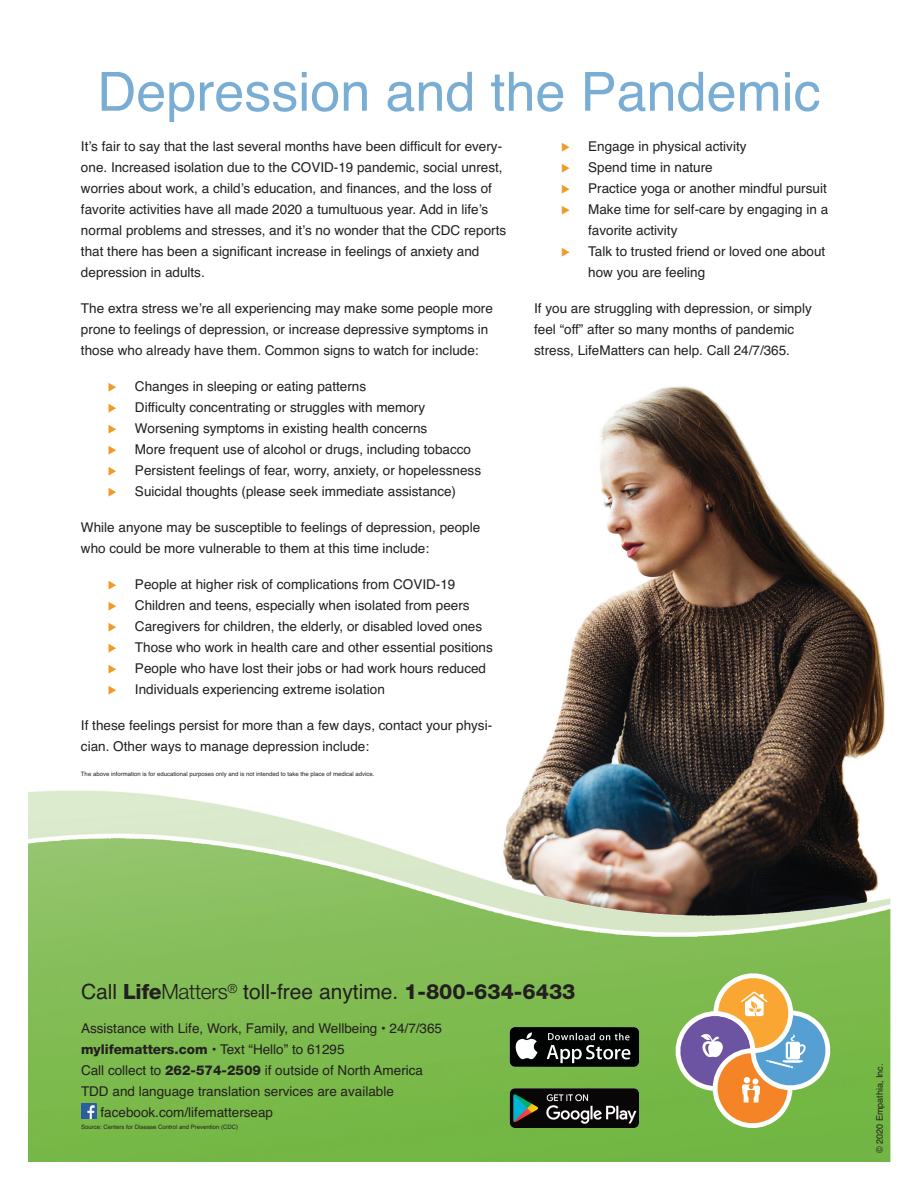
<style>
.page{position:relative;width:918px;height:1188px;background:#fff}
.page>*{position:absolute;margin:0;border:0;box-sizing:border-box;transform-origin:0 0}
.t1{font:54px "Helvetica";color:#7aadd3}
.t2{font:21px "Helvetica";color:#231f20}
.t3{font:13.5px/21px "Helvetica";color:#231f20}
.t4{font:9px "Helvetica";color:#231f20}
.t5{font:6px "Helvetica";color:#231f20}
.s1{color:#f19a28}
.s2{font-family:"Helvetica Neue LT Std";font-weight:800}
.s3{font-family:"Helvetica Neue LT Std";font-weight:300}
</style>
<div class="page">
<img style="left:28px;top:386px;width:863px;height:775px">
<svg style="left:674px;top:965px;width:164px;height:171px;background:#a3b076"></svg>
<img style="left:81px;top:1104px;width:15px;height:15px">
<svg style="left:510px;top:1027px;width:129px;height:40px;background:#323333"></svg>
<img style="left:510px;top:1088px;width:129px;height:40px">
<h1 class="t1" style="left:97px;top:72px;width:725px">Depression and the Pandemic</h1>
<p class="t3" style="left:81px;top:137px;width:427px">It’s fair to say that the last several months have been difficult for every&shy;one. Increased isolation due to the COVID-19 pandemic, social unrest, worries about work, a child’s education, and finances, and the loss of favorite activities have all made 2020 a tumultuous year. Add in life’s normal problems and stresses, and it’s no wonder that the CDC reports that there has been a significant increase in feelings of anxiety and depression in adults.</p>
<p class="t3" style="left:81px;top:299px;width:413px">The extra stress we’re all experiencing may make some people more prone to feelings of depression, or increase depressive symptoms in those who already have them. Common signs to watch for include:</p>
<p class="t3" style="left:108px;top:377px;width:260px"><span class="s1">◆</span> Changes in sleeping or eating patterns</p>
<p class="t3" style="left:108px;top:398px;width:319px"><span class="s1">◆</span> Difficulty concentrating or struggles with memory</p>
<p class="t3" style="left:108px;top:419px;width:321px"><span class="s1">◆</span> Worsening symptoms in existing health concerns</p>
<p class="t3" style="left:108px;top:440px;width:365px"><span class="s1">◆</span> More frequent use of alcohol or drugs, including tobacco</p>
<p class="t3" style="left:108px;top:461px;width:375px"><span class="s1">◆</span> Persistent feelings of fear, worry, anxiety, or hopelessness</p>
<p class="t3" style="left:108px;top:482px;width:350px"><span class="s1">◆</span> Suicidal thoughts (please seek immediate assistance)</p>
<p class="t3" style="left:81px;top:518px;width:401px">While anyone may be susceptible to feelings of depression, people who could be more vulnerable to them at this time include:</p>
<p class="t3" style="left:108px;top:575px;width:349px"><span class="s1">◆</span> People at higher risk of complications from COVID-19</p>
<p class="t3" style="left:108px;top:596px;width:363px"><span class="s1">◆</span> Children and teens, especially when isolated from peers</p>
<p class="t3" style="left:108px;top:617px;width:376px"><span class="s1">◆</span> Caregivers for children, the elderly, or disabled loved ones</p>
<p class="t3" style="left:108px;top:638px;width:386px"><span class="s1">◆</span> Those who work in health care and other essential positions</p>
<p class="t3" style="left:108px;top:659px;width:380px"><span class="s1">◆</span> People who have lost their jobs or had work hours reduced</p>
<p class="t3" style="left:108px;top:680px;width:278px"><span class="s1">◆</span> Individuals experiencing extreme isolation</p>
<p class="t3" style="left:81px;top:716px;width:413px">If these feelings persist for more than a few days, contact your physi&shy;cian. Other ways to manage depression include:</p>
<p class="t5" style="left:81px;top:772px;width:295px">The above information is for educational purposes only and is not intended to take the place of medical advice.</p>
<p class="t3" style="left:561px;top:137px;width:187px"><span class="s1">◆</span> Engage in physical activity</p>
<p class="t3" style="left:561px;top:158px;width:153px"><span class="s1">◆</span> Spend time in nature</p>
<p class="t3" style="left:561px;top:179px;width:267px"><span class="s1">◆</span> Practice yoga or another mindful pursuit</p>
<p class="t3" style="left:588px;top:200px;width:242px;text-indent:-27px"><span class="s1">◆</span> Make time for self-care by engaging in a favorite activity</p>
<p class="t3" style="left:588px;top:242px;width:239px;text-indent:-27px"><span class="s1">◆</span> Talk to trusted friend or loved one about how you are feeling</p>
<p class="t3" style="left:534px;top:299px;width:279px">If you are struggling with depression, or simply feel “off” after so many months of pandemic stress, LifeMatters can help. Call 24/7/365.</p>
<h2 class="t2" style="left:81px;top:983px;width:496px">Call <span class="s2">Life</span><span class="s3">Matters</span><sup>®</sup> toll-free anytime. <span class="s2">1-800-634-6433</span></h2>
<p class="t3" style="left:81px;top:1019px;width:363px">Assistance with Life, Work, Family, and Wellbeing • 24/7/365</p>
<p class="t3" style="left:81px;top:1040px;width:265px"><span class="s2">mylifematters.com</span> • Text “Hello” to 61295</p>
<p class="t3" style="left:81px;top:1061px;width:344px">Call collect to <span class="s2">262-574-2509</span> if outside of North America</p>
<p class="t3" style="left:81px;top:1082px;width:314px">TDD and language translation services are available</p>
<p class="t3" style="left:101px;top:1103px;width:174px">facebook.com/lifematterseap</p>
<p class="t5" style="left:81px;top:1125px;width:159px">Source: Centers for Disease Control and Prevention (CDC)</p>
<p class="t4" style="left:876px;top:1153px;width:91px;rotate:-90deg">© 2020 Empathia, Inc.</p>
</div>
